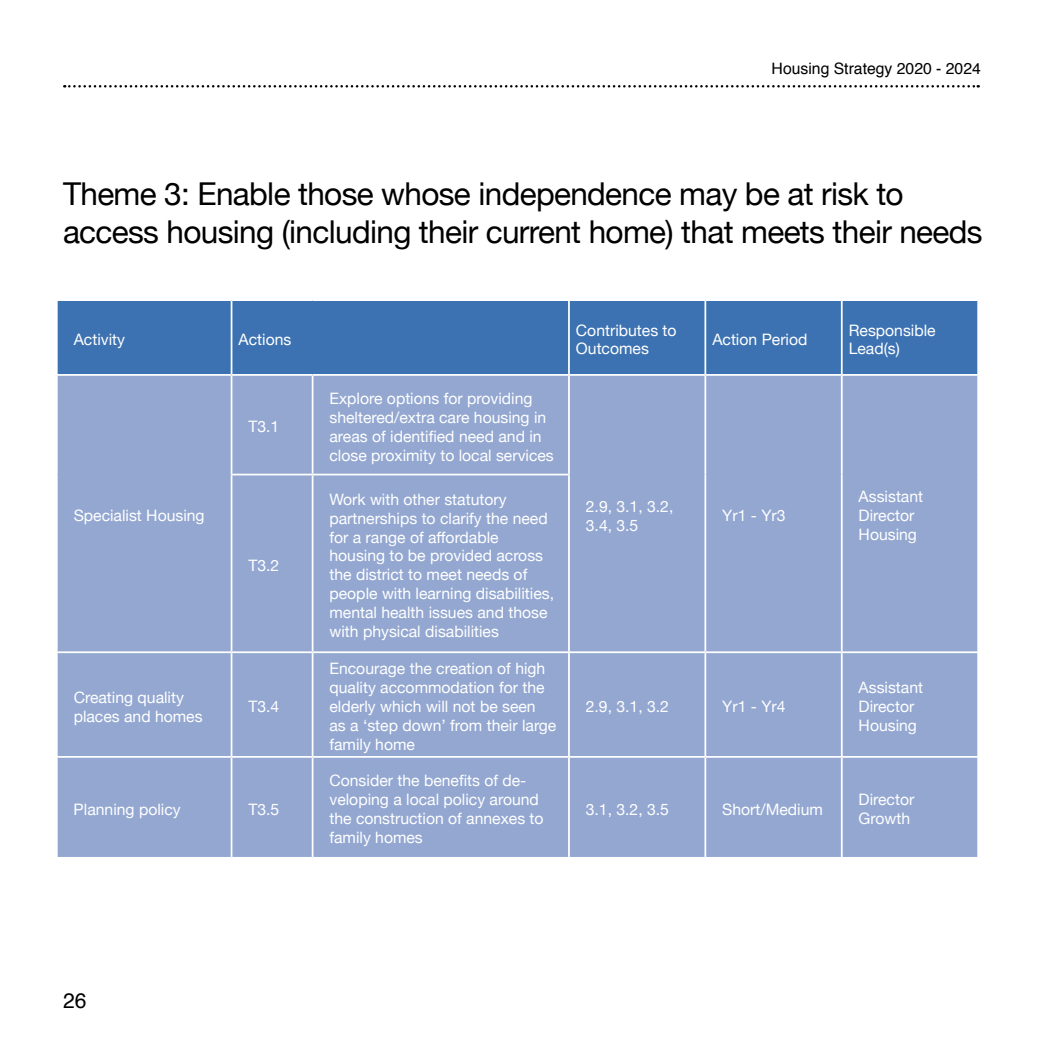
<style>
.page{position:relative;width:1042px;height:1042px;background:#fff}
.page>*{position:absolute;margin:0;border:0;box-sizing:border-box;transform-origin:0 0}
.t1{font:31.5px/37.8px "Helvetica Neue";letter-spacing:-.02em;color:#000}
.t2{font:21px "Helvetica";color:#000}
.t3{font:15.75px/18.9px "Helvetica Neue";color:#fff}
.t4{font:15.75px "Helvetica";color:#000}
</style>
<div class="page">
<svg style="left:64px;top:85px;width:914px;height:3px"></svg>
<div style="left:58px;top:301px;width:919px;height:73px;background:#3c72b1"></div>
<div style="left:58px;top:376px;width:919px;height:481px;background:#93a7d1"></div>
<hr style="left:231px;top:301px;width:1px;height:73px;background:#fff">
<hr style="left:568px;top:301px;width:2px;height:73px;background:#fff">
<hr style="left:704px;top:301px;width:2px;height:73px;background:#fff">
<hr style="left:841px;top:301px;width:1px;height:73px;background:#fff">
<hr style="left:231px;top:376px;width:1px;height:98px;background:#fff">
<hr style="left:312px;top:376px;width:1px;height:98px;background:#fff">
<hr style="left:568px;top:376px;width:2px;height:98px;background:#fff">
<hr style="left:704px;top:376px;width:2px;height:98px;background:#fff">
<hr style="left:841px;top:376px;width:1px;height:98px;background:#fff">
<hr style="left:231px;top:474px;width:82px;height:1px;background:#fff">
<hr style="left:231px;top:475px;width:1px;height:176px;background:#fff">
<hr style="left:313px;top:474px;width:257px;height:1px;background:#fff">
<hr style="left:312px;top:475px;width:1px;height:176px;background:#fff">
<hr style="left:568px;top:475px;width:2px;height:176px;background:#fff">
<hr style="left:704px;top:474px;width:2px;height:177px;background:#fff">
<hr style="left:841px;top:474px;width:1px;height:177px;background:#fff">
<hr style="left:56px;top:651px;width:175px;height:2px;background:#fff">
<hr style="left:231px;top:651px;width:82px;height:2px;background:#fff">
<hr style="left:231px;top:653px;width:1px;height:103px;background:#fff">
<hr style="left:313px;top:651px;width:256px;height:2px;background:#fff">
<hr style="left:312px;top:653px;width:1px;height:103px;background:#fff">
<hr style="left:569px;top:651px;width:136px;height:2px;background:#fff">
<hr style="left:568px;top:653px;width:2px;height:103px;background:#fff">
<hr style="left:705px;top:651px;width:137px;height:2px;background:#fff">
<hr style="left:704px;top:653px;width:2px;height:103px;background:#fff">
<hr style="left:842px;top:651px;width:137px;height:2px;background:#fff">
<hr style="left:841px;top:653px;width:1px;height:103px;background:#fff">
<hr style="left:56px;top:756px;width:175px;height:2px;background:#fff">
<hr style="left:231px;top:756px;width:82px;height:2px;background:#fff">
<hr style="left:231px;top:758px;width:1px;height:99px;background:#fff">
<hr style="left:313px;top:756px;width:256px;height:2px;background:#fff">
<hr style="left:312px;top:758px;width:1px;height:99px;background:#fff">
<hr style="left:569px;top:756px;width:136px;height:2px;background:#fff">
<hr style="left:568px;top:758px;width:2px;height:99px;background:#fff">
<hr style="left:705px;top:756px;width:137px;height:2px;background:#fff">
<hr style="left:704px;top:758px;width:2px;height:99px;background:#fff">
<hr style="left:842px;top:756px;width:137px;height:2px;background:#fff">
<hr style="left:841px;top:758px;width:1px;height:99px;background:#fff">
<p class="t4" style="left:771px;top:56px;width:211px">Housing Strategy 2020 - 2024</p>
<h1 class="t1" style="left:63px;top:177px;width:921px">Theme 3: Enable those whose independence may be at risk to access housing (including their current home) that meets their needs</h1>
<p class="t3" style="left:74px;top:331px;width:53px">Activity</p>
<p class="t3" style="left:238px;top:331px;width:54px">Actions</p>
<p class="t3" style="left:576px;top:321px;width:102px">Contributes to<br>Outcomes</p>
<p class="t3" style="left:712px;top:331px;width:97px">Action Period</p>
<p class="t3" style="left:849px;top:321px;width:88px">Responsible<br>Lead(s)</p>
<p class="t3" style="left:74px;top:507px;width:132px">Specialist Housing</p>
<p class="t3" style="left:248px;top:418px;width:32px">T3.1</p>
<p class="t3" style="left:248px;top:557px;width:32px">T3.2</p>
<p class="t3" style="left:74px;top:688px;width:130px">Creating quality places and homes</p>
<p class="t3" style="left:248px;top:698px;width:32px">T3.4</p>
<p class="t3" style="left:74px;top:800px;width:109px">Planning policy</p>
<p class="t3" style="left:248px;top:800px;width:32px">T3.5</p>
<p class="t3" style="left:329px;top:390px;width:226px">Explore options for providing sheltered/extra care housing in areas of identified need and in close proximity to local services</p>
<p class="t3" style="left:329px;top:490px;width:226px">Work with other statutory partnerships to clarify the need for a range of affordable housing to be provided across the district to meet needs of people with learning disabilities, mental health issues and those with physical disabilities</p>
<p class="t3" style="left:329px;top:660px;width:228px">Encourage the creation of high quality accommodation for the elderly which will not be seen<br>as a ‘step down’ from their large family home</p>
<p class="t3" style="left:329px;top:772px;width:216px">Consider the benefits of de&shy;veloping a local policy around the construction of annexes to family homes</p>
<p class="t3" style="left:586px;top:497px;width:89px">2.9, 3.1, 3.2,<br>3.4, 3.5</p>
<p class="t3" style="left:722px;top:507px;width:65px">Yr1 - Yr3</p>
<p class="t3" style="left:586px;top:698px;width:85px">2.9, 3.1, 3.2</p>
<p class="t3" style="left:722px;top:698px;width:65px">Yr1 - Yr4</p>
<p class="t3" style="left:858px;top:488px;width:66px">Assistant<br>Director<br>Housing</p>
<p class="t3" style="left:858px;top:679px;width:66px">Assistant<br>Director<br>Housing</p>
<p class="t3" style="left:586px;top:800px;width:85px">3.1, 3.2, 3.5</p>
<p class="t3" style="left:722px;top:800px;width:102px">Short/Medium</p>
<p class="t3" style="left:858px;top:791px;width:57px">Director<br>Growth</p>
<h2 class="t2" style="left:63px;top:985px;width:25px">26</h2>
</div>
